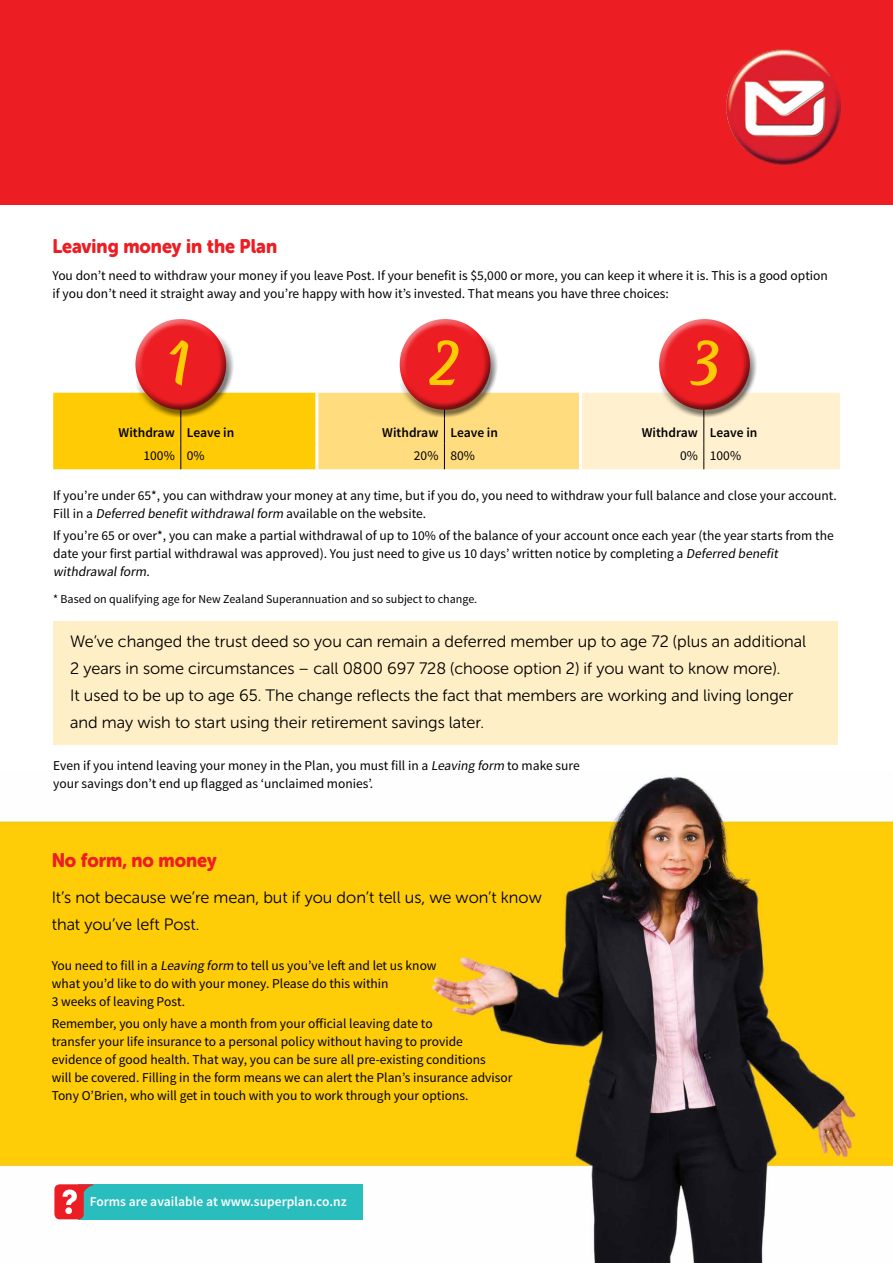
<style>
.page{position:relative;width:893px;height:1263px;background:#fff}
.page>*{position:absolute;margin:0;border:0;box-sizing:border-box;transform-origin:0 0}
.t1{font:84px "Creamy Script";color:#ffcb05;scale:.93 1}
.t2{font:19.5px "Museo Sans Rounded 900";color:#ed1d24;scale:.93 1}
.t3{font:16.5px/27px "Museo Sans Rounded 300";color:#000}
.t4{font:13.5px/18px "Source Sans Pro";color:#000}
.t5{font:600 13.5px "Source Sans Pro";color:#000}
.t6{font:600 13.5px "Source Sans Pro";color:#fff}
.t7{font:12px "Source Sans Pro";color:#000}
.s1{font-style:italic}
</style>
<div class="page">
<div style="left:0;top:0;width:893px;height:204px;background:#ed1d24"></div>
<img style="left:0;top:776px;width:893px;height:487px">
<svg style="left:53px;top:393px;width:787px;height:76px;background:#fedc70"></svg>
<hr style="left:315px;top:393px;width:3px;height:25px;background:#fff">
<hr style="left:315px;top:418px;width:3px;height:26px;background:#fff">
<hr style="left:315px;top:444px;width:3px;height:25px;background:#fff">
<hr style="left:579px;top:393px;width:3px;height:25px;background:#fff">
<hr style="left:579px;top:418px;width:3px;height:26px;background:#fff">
<hr style="left:579px;top:444px;width:3px;height:25px;background:#fff">
<div style="left:53px;top:622px;width:785px;height:123px;background:#ffefc6"></div>
<div style="left:128px;top:312px;width:97px;height:78px;background:#fff;opacity:.5"></div>
<div style="left:135px;top:333px;width:99px;height:84px;background:#000;opacity:.5"></div>
<div style="left:392px;top:312px;width:98px;height:78px;background:#fff;opacity:.5"></div>
<div style="left:400px;top:333px;width:98px;height:84px;background:#000;opacity:.5"></div>
<div style="left:652px;top:312px;width:97px;height:78px;background:#fff;opacity:.5"></div>
<div style="left:659px;top:333px;width:99px;height:84px;background:#000;opacity:.5"></div>
<img style="left:726px;top:49px;width:115px;height:116px">
<div style="left:79px;top:1184px;width:284px;height:35px;background:#29bdbe"></div>
<svg style="left:54px;top:1184px;width:40px;height:35px"></svg>
<h2 class="t2" style="left:53px;top:235px;width:243px">Leaving money in the Plan</h2>
<p class="t4" style="left:53px;top:267px;width:777px">You don’t need to withdraw your money if you leave Post. If your benefit is $5,000 or more, you can keep it where it is. This is a good option if you don’t need it straight away and you’re happy with how it’s invested. That means you have three choices:</p>
<h1 class="t1" style="left:168px;top:324px;width:24px">1</h1>
<h1 class="t1" style="left:431px;top:324px;width:31px">2</h1>
<h1 class="t1" style="left:693px;top:324px;width:30px">3</h1>
<p class="t5" style="left:119px;top:424px;width:117px">Withdraw Leave in</p>
<p class="t5" style="left:382px;top:424px;width:117px">Withdraw Leave in</p>
<p class="t5" style="left:642px;top:424px;width:117px">Withdraw Leave in</p>
<p class="t4" style="left:144px;top:447px;width:63px">100% 0%</p>
<p class="t4" style="left:414px;top:447px;width:63px">20% 80%</p>
<p class="t4" style="left:680px;top:447px;width:63px">0% 100%</p>
<p class="t4" style="left:53px;top:487px;width:785px">If you’re under 65*, you can withdraw your money at any time, but if you do, you need to withdraw your full balance and close your account.<br>Fill in a <span class="s1">Deferred benefitwithdrawalform</span> available on the website.</p>
<p class="t4" style="left:53px;top:527px;width:782px">If you’re 65 or over*, you can make a partial withdrawal of up to 10% of the balance of your account once each year (the year starts from the date your first partial withdrawal was approved). You just need to give us 10 days’ written notice by completing a <span class="s1">Deferred benefit withdrawalform</span>.</p>
<p class="t7" style="left:53px;top:591px;width:426px">* Based on qualifying age for New Zealand Superannuation and so subject to change.</p>
<p class="t3" style="left:70px;top:628px;width:738px">We’ve changed the trust deed so you can remain a deferred member up to age 72 (plus an additional 2 years in some circumstances – call 0800 697 728 (choose option 2) if you want to know more).<br>It used to be up to age 65. The change reflects the fact that members are working and living longer and may wish to start using their retirement savings later.</p>
<p class="t4" style="left:53px;top:756px;width:528px">Even if you intend leaving your money in the Plan, you must fill in a <span class="s1">Leaving form</span> to make sure your savings don’t end up flagged as ‘unclaimed monies’.</p>
<h2 class="t2" style="left:52px;top:849px;width:179px">No form, no money</h2>
<p class="t3" style="left:52px;top:884px;width:492px">It’s not because we’re mean, but if you don’t tell us, we won’t know that you’ve left Post.</p>
<p class="t4" style="left:52px;top:956px;width:386px">You need to fill in a <span class="s1">Leaving form</span> to tell us you’ve left and let us know what you’d like to do with your money. Please do this within<br>3 weeks of leaving Post.</p>
<p class="t4" style="left:52px;top:1014px;width:462px">Remember, you only have a month from your official leaving date to<br>transfer your life insurance to a personal policy without having to provide evidence of good health. That way, you can be sure all pre-existing conditions<br>will be covered. Filling in the form means we can alert the Plan’s insurance advisor Tony O’Brien, who will get in touch with you to work through your options.</p>
<p class="t6" style="left:90px;top:1193px;width:258px">Forms are available at www.superplan.co.nz</p>
</div>
